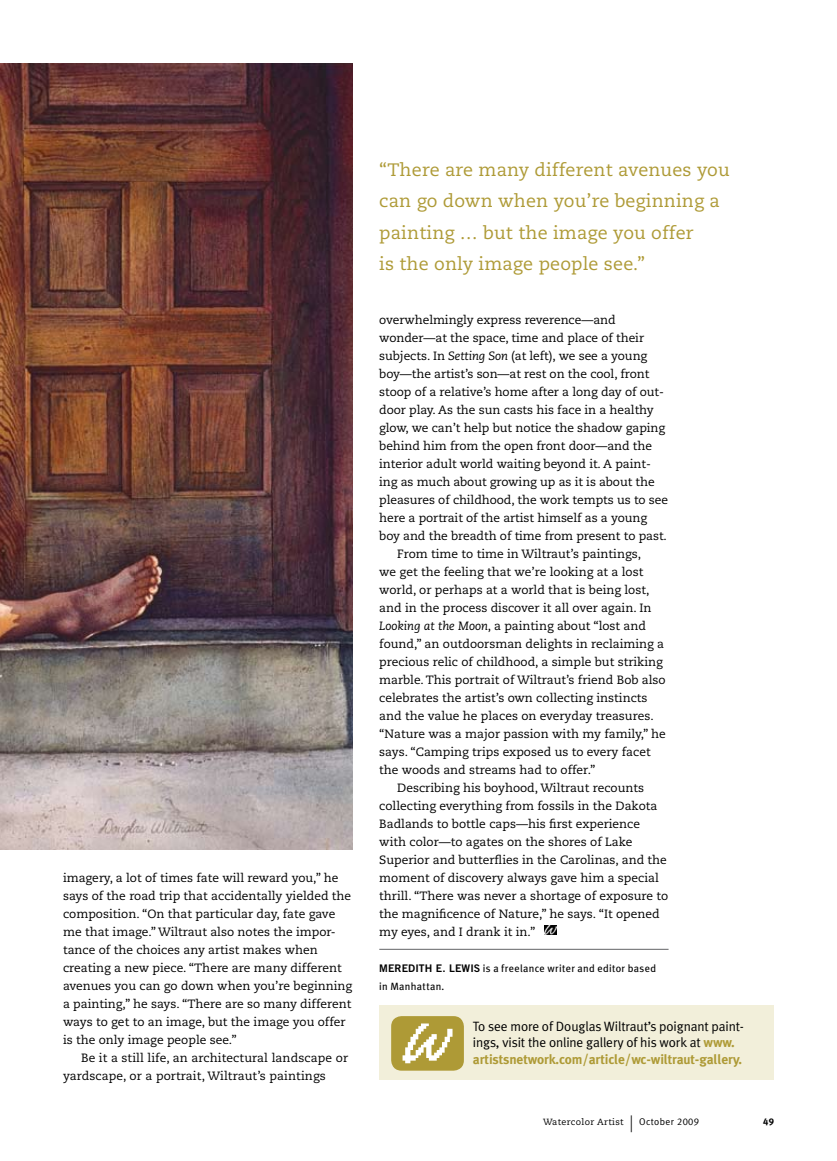
<style>
.page{position:relative;width:837px;height:1161px;background:#fff}
.page>*{position:absolute;margin:0;border:0;box-sizing:border-box;transform-origin:0 0}
.t1{font:18px/31.5px "Caecilia LT Std";letter-spacing:.01em;color:#ae9a36}
.t2{font:13.5px/16.5px "Meta Plus Normal";letter-spacing:-.01em;color:#000}
.t3{font:700 13.5px "Meta Plus";letter-spacing:-.01em;color:#ae9a36}
.t4{font:12px/18px "Caecilia LT Std";color:#000}
.t5{font:10.5px/18px "Meta Plus";letter-spacing:.03em;color:#000}
.t6{font:9.75px "Meta Plus Bold Caps";color:#000}
.t7{font:9px "Caecilia LT Std";letter-spacing:.035em;color:#000}
.s1{font-style:italic}
.s2{font-family:"Trade Gothic LT Std Bd 2"}
.s3{font-family:"Meta Plus";font-weight:700;color:#ae9a36}
.s4{font-size:16.8px}
.s5{font-family:"Meta Plus Normal";font-size:9.75px}
.s6{font-family:"Meta Plus Normal Caps";font-size:9.75px}
</style>
<div class="page">
<hr style="left:379px;top:949px;width:290px;height:1px;background:#636466">
<svg style="left:545px;top:925px;width:11px;height:10px"></svg>
<img style="left:0;top:63px;width:352px;height:786px">
<div style="left:379px;top:1005px;width:395px;height:75px;background:#f2efda"></div>
<div style="left:391px;top:1016px;width:73px;height:55px;background:#ae9a36;border-radius:10px"></div>
<svg style="left:403px;top:1024px;width:50px;height:39px"></svg>
<p class="t4" style="left:63px;top:869px;width:291px">imagery, a lot of times fate will reward you,” he says of the road trip that accidentally yielded the composition. “On that particular day, fate gave me that image.” Wiltraut also notes the impor&shy;tance of the choices any artist makes when creating a new piece. “There are many different avenues you can go down when you’re beginning a painting,” he says. “There are so many different ways to get to an image, but the image you offer is the only image people see.”</p>
<p class="t4" style="left:63px;top:1049px;width:287px;text-indent:18px">Be it a still life, an architectural landscape or yardscape, or a portrait, Wiltraut’s paintings</p>
<h1 class="t1" style="left:379px;top:154px;width:352px">“There are many different avenues you can go down when you’re beginning a painting … but the image you offer<br>is the only image people see.”</h1>
<p class="t4" style="left:379px;top:311px;width:238px">overwhelmingly express reverence—and</p>
<p class="t4" style="left:379px;top:329px;width:266px">wonder—at the space, time and place of their</p>
<p class="t4" style="left:379px;top:347px;width:270px">subjects. In <span class="s1">Setting Son</span> (at left), we see a young</p>
<p class="t4" style="left:379px;top:365px;width:272px">boy—the artist’s son—at rest on the cool, front</p>
<p class="t4" style="left:379px;top:383px;width:286px">stoop of a relative’s home after a long day of out-</p>
<p class="t4" style="left:379px;top:401px;width:276px">door play. As the sun casts his face in a healthy</p>
<p class="t4" style="left:379px;top:419px;width:287px">glow, we can’t help but notice the shadow gaping</p>
<p class="t4" style="left:379px;top:437px;width:274px">behind him from the open front door—and the</p>
<p class="t4" style="left:379px;top:455px;width:273px">interior adult world waiting beyond it. A paint-</p>
<p class="t4" style="left:379px;top:473px;width:277px">ing as much about growing up as it is about the</p>
<p class="t4" style="left:379px;top:491px;width:290px">pleasures of childhood, the work tempts us to see</p>
<p class="t4" style="left:379px;top:509px;width:269px">here a portrait of the artist himself as a young</p>
<p class="t4" style="left:379px;top:527px;width:289px">boy and the breadth of time from present to past.</p>
<p class="t4" style="left:397px;top:545px;width:245px">From time to time in Wiltraut’s paintings,</p>
<p class="t4" style="left:379px;top:563px;width:266px">we get the feeling that we’re looking at a lost</p>
<p class="t4" style="left:379px;top:581px;width:272px">world, or perhaps at a world that is being lost,</p>
<p class="t4" style="left:379px;top:599px;width:274px">and in the process discover it all over again. In</p>
<p class="t4" style="left:379px;top:617px;width:268px"><span class="s1">Looking at the Moon</span>, a painting about “lost and</p>
<p class="t4" style="left:379px;top:635px;width:286px">found,” an outdoorsman delights in reclaiming a</p>
<p class="t4" style="left:379px;top:653px;width:285px">precious relic of childhood, a simple but striking</p>
<p class="t4" style="left:379px;top:671px;width:288px">marble. This portrait of Wiltraut’s friend Bob also</p>
<p class="t4" style="left:379px;top:689px;width:270px">celebrates the artist’s own collecting instincts</p>
<p class="t4" style="left:379px;top:707px;width:276px">and the value he places on everyday treasures.</p>
<p class="t4" style="left:379px;top:725px;width:288px">“Nature was a major passion with my family,” he</p>
<p class="t4" style="left:379px;top:743px;width:273px">says. “Camping trips exposed us to every facet</p>
<p class="t4" style="left:379px;top:761px;width:218px">the woods and streams had to offer.”</p>
<p class="t4" style="left:397px;top:779px;width:248px">Describing his boyhood, Wiltraut recounts</p>
<p class="t4" style="left:379px;top:797px;width:280px">collecting everything from fossils in the Dakota</p>
<p class="t4" style="left:379px;top:815px;width:262px">Badlands to bottle caps—his first experience</p>
<p class="t4" style="left:379px;top:833px;width:255px">with color—to agates on the shores of Lake</p>
<p class="t4" style="left:379px;top:851px;width:289px">Superior and butterflies in the Carolinas, and the</p>
<p class="t4" style="left:379px;top:869px;width:281px">moment of discovery always gave him a special</p>
<p class="t4" style="left:379px;top:887px;width:291px">thrill. “There was never a shortage of exposure to</p>
<p class="t4" style="left:379px;top:905px;width:282px">the magnificence of Nature,” he says. “It opened</p>
<p class="t4" style="left:379px;top:923px;width:158px">my eyes, and I drank it in.”</p>
<p class="t5" style="left:379px;top:959px;width:278px"><span class="s2">MEREDITH E. LEWIS</span> is a freelance writer and editor based in Manhattan.</p>
<p class="t2" style="left:473px;top:1018px;width:273px">To see more of Douglas Wiltraut’s poignant paint&shy;ings, visit the online gallery of his work at <span class="s3">www.</span></p>
<p class="t3" style="left:473px;top:1051px;width:271px">artistsnetwork.com/article/wc-wiltraut-gallery.</p>
<p class="t7" style="left:543px;top:1117px;width:158px">watercolor Artist <span class="s4">|</span> <span class="s5">October</span> <span class="s6">2009</span></p>
<p class="t6" style="left:763px;top:1116px;width:12px">49</p>
</div>
